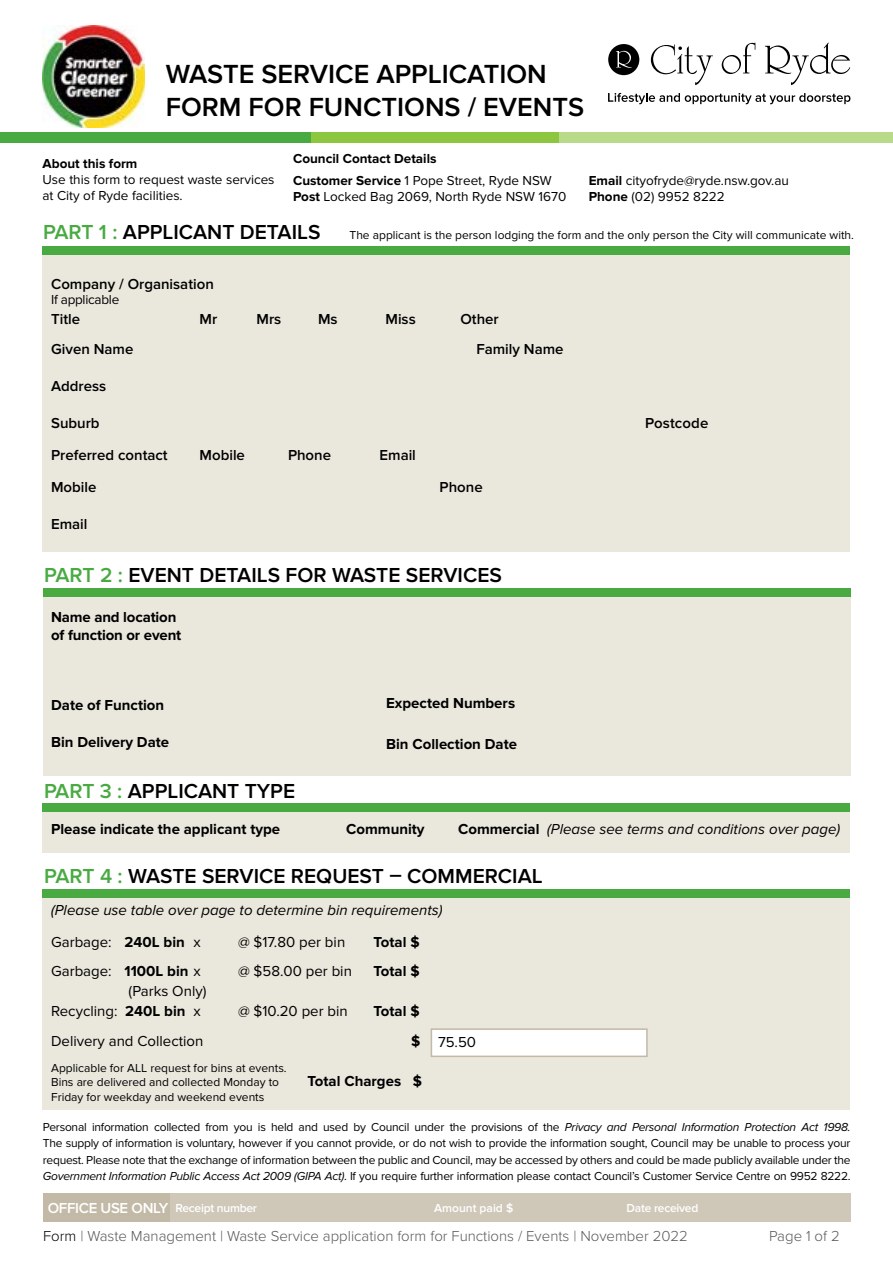
<style>
.page{position:relative;width:893px;height:1263px;background:#fff}
.page>*{position:absolute;margin:0;border:0;box-sizing:border-box;transform-origin:0 0}
.t1{font:600 27.15px/32.5px "Proxima Nova";color:#000}
.t2{font:600 21px "Proxima Nova";color:#000}
.t3{font:700 15px/18px "Proxima Nova";color:#000}
.t4{font:600 15px "Proxima Nova";color:#000}
.t5{font:15px "Proxima Nova";color:#000}
.t6{font:italic 15px "Proxima Nova";color:#000}
.t7{font:300 15px "Proxima Nova";color:#58595b}
.t8{font:600 15px "Proxima Nova";letter-spacing:-.02em;color:#fff}
.t9{font:13.5px/16.2px "Proxima Nova";color:#000}
.t10{font:700 13.5px "Proxima Nova";color:#000}
.t11{font:13.5px "Proxima Nova";letter-spacing:-.02em;color:#000}
.t12{font:12px/16.4px "Proxima Nova";color:#000}
.t13{font:600 12px "Proxima Nova";letter-spacing:-.02em;color:#fff}
.t14{font:600 12px "Proxima Nova";color:#fff}
.s1{color:#49aa42}
.s2{font-weight:700}
.s3{font-weight:700;font-style:normal}
.s4{font-style:italic}
.s5{font-size:12px}
.s6{color:#000}
</style>
<div class="page">
<div style="left:43px;top:248px;width:807px;height:304px;background:#eae7dd"></div>
<div style="left:43px;top:892px;width:807px;height:218px;background:#eae7dd"></div>
<div style="left:431px;top:1028px;width:217px;height:29px;background:#fff;border:2px solid #c2b9a7"></div>
<div style="left:43px;top:889px;width:807px;height:9px;background:#49aa42"></div>
<div style="left:43px;top:1192px;width:808px;height:29px;background:#cfc8b9"></div>
<div style="left:43px;top:1192px;width:127px;height:29px;background:#c2b9a7"></div>
<div style="left:0;top:133px;width:312px;height:10px;background:#49aa42"></div>
<div style="left:312px;top:133px;width:248px;height:10px;background:#8dc63f"></div>
<div style="left:560px;top:133px;width:333px;height:10px;background:#b9da89"></div>
<div style="left:43px;top:246px;width:807px;height:9px;background:#49aa42"></div>
<img style="left:43px;top:25px;width:102px;height:103px">
<div style="left:43px;top:588px;width:808px;height:188px;background:#eae7dd"></div>
<div style="left:43px;top:806px;width:807px;height:47px;background:#eae7dd"></div>
<div style="left:43px;top:588px;width:808px;height:9px;background:#49aa42"></div>
<div style="left:43px;top:804px;width:807px;height:8px;background:#49aa42"></div>
<svg style="left:608px;top:93px;width:242px;height:11px"></svg>
<svg style="left:608px;top:44px;width:31px;height:31px"></svg>
<svg style="left:651px;top:44px;width:62px;height:41px"></svg>
<svg style="left:722px;top:43px;width:33px;height:31px"></svg>
<svg style="left:765px;top:43px;width:85px;height:42px"></svg>
<h1 class="t1" style="left:166px;top:59px;width:420px">WASTE SERVICE APPLICATION<br>FORM FOR FUNCTIONS / EVENTS</h1>
<p class="t10" style="left:293px;top:151px;width:145px">Council Contact Details</p>
<p class="t10" style="left:43px;top:155px;width:96px">About this form</p>
<p class="t9" style="left:43px;top:172px;width:234px">Use this form to request waste services at City of Ryde facilities.</p>
<h2 class="t2" style="left:43px;top:220px;width:279px"><span class="s1">PART 1 :</span> APPLICANT DETAILS</h2>
<p class="t12" style="left:349px;top:227px;width:506px">The applicant is the person lodging the form and the only person the City will communicate with.</p>
<p class="t9" style="left:293px;top:173px;width:275px"><span class="s2">Customer Service</span> 1 Pope Street, Ryde NSW<br><span class="s2">Post</span> Locked Bag 2069, North Ryde NSW 1670</p>
<p class="t9" style="left:589px;top:173px;width:202px"><span class="s2">Email</span> cityofryde@ryde.nsw.gov.au<br><span class="s2">Phone</span> (02) 9952 8222</p>
<p class="t4" style="left:51px;top:275px;width:164px">Company / Organisation</p>
<p class="t11" style="left:51px;top:292px;width:70px">If applicable</p>
<p class="t4" style="left:51px;top:310px;width:31px">Title</p>
<p class="t4" style="left:200px;top:310px;width:19px">Mr</p>
<p class="t4" style="left:256px;top:310px;width:26px">Mrs</p>
<p class="t4" style="left:318px;top:310px;width:21px">Ms</p>
<p class="t4" style="left:385px;top:310px;width:32px">Miss</p>
<p class="t4" style="left:460px;top:310px;width:40px">Other</p>
<p class="t4" style="left:51px;top:340px;width:84px">Given Name</p>
<p class="t4" style="left:476px;top:340px;width:89px">Family Name</p>
<p class="t4" style="left:51px;top:378px;width:57px">Address</p>
<p class="t4" style="left:51px;top:415px;width:50px">Suburb</p>
<p class="t4" style="left:645px;top:415px;width:65px">Postcode</p>
<p class="t4" style="left:51px;top:446px;width:118px">Preferred contact</p>
<p class="t4" style="left:200px;top:446px;width:47px">Mobile</p>
<p class="t4" style="left:288px;top:446px;width:45px">Phone</p>
<p class="t4" style="left:379px;top:446px;width:38px">Email</p>
<p class="t4" style="left:51px;top:478px;width:47px">Mobile</p>
<p class="t4" style="left:440px;top:478px;width:45px">Phone</p>
<p class="t4" style="left:51px;top:515px;width:38px">Email</p>
<h2 class="t2" style="left:44px;top:563px;width:459px"><span class="s1">PART 2 :</span> EVENT DETAILS FOR WASTE SERVICES</h2>
<p class="t3" style="left:51px;top:608px;width:132px">Name and location of function or event</p>
<p class="t3" style="left:386px;top:695px;width:130px">Expected Numbers</p>
<p class="t3" style="left:51px;top:697px;width:115px">Date of Function</p>
<p class="t3" style="left:51px;top:733px;width:120px">Bin Delivery Date</p>
<p class="t3" style="left:386px;top:735px;width:132px">Bin Collection Date</p>
<h2 class="t2" style="left:44px;top:778px;width:253px"><span class="s1">PART 3 :</span> APPLICANT TYPE</h2>
<p class="t3" style="left:51px;top:820px;width:231px">Please indicate the applicant type</p>
<p class="t3" style="left:346px;top:820px;width:80px">Community</p>
<p class="t6" style="left:458px;top:820px;width:384px"><span class="s3">Commercial</span> (Please see terms and conditions over page)</p>
<h2 class="t2" style="left:44px;top:864px;width:500px"><span class="s1">PART 4 :</span> WASTE SERVICE REQUEST – COMMERCIAL</h2>
<p class="t6" style="left:51px;top:902px;width:393px">(Please use table over page to determine bin requirements)</p>
<p class="t5" style="left:51px;top:934px;width:151px">Garbage: <span class="s2">240L bin</span> x</p>
<p class="t5" style="left:238px;top:934px;width:109px">@ $17.80 per bin</p>
<p class="t3" style="left:374px;top:934px;width:47px">Total $</p>
<p class="t5" style="left:51px;top:962px;width:151px">Garbage: <span class="s2">1100L bin</span> x</p>
<p class="t5" style="left:238px;top:962px;width:115px">@ $58.00 per bin</p>
<p class="t3" style="left:374px;top:963px;width:47px">Total $</p>
<p class="t5" style="left:51px;top:1003px;width:151px">Recycling: <span class="s2">240L bin</span> x</p>
<p class="t5" style="left:238px;top:1003px;width:111px">@ $10.20 per bin</p>
<p class="t3" style="left:374px;top:1003px;width:47px">Total $</p>
<p class="t5" style="left:51px;top:1033px;width:154px">Delivery and Collection</p>
<p class="t3" style="left:411px;top:1033px;width:11px">$</p>
<p class="t3" style="left:308px;top:1073px;width:116px">Total Charges $</p>
<p class="t5" style="left:129px;top:983px;width:79px">(Parks Only)</p>
<p class="t12" style="left:51px;top:1061px;width:237px;line-height:14.4px">Applicable for ALL request for bins at events.<br>Bins are delivered and collected Monday to<br>Friday for weekday and weekend events</p>
<p class="t5" style="left:438px;top:1034px;width:40px">75.50</p>
<p class="t12" style="left:43px;top:1119px;width:809px;text-align:justify">Personal information collected from you is held and used by Council under the provisions of the <span class="s4">Privacy and Personal Information Protection Act 1998.<br></span>The supply of information is voluntary, however if you cannot provide, or do not wish to provide the information sought, Council may be unable to process your request. Please note that the exchange of information between the public and Council, may be accessed by others and could be made publicly available under the <span class="s4">Government Information Public Access Act 2009 (GIPA Act)</span>. If you require further information please contact Council’s Customer Service Centre on 9952 8222.</p>
<p class="t8" style="left:48px;top:1199px;width:211px">OFFICE USE ONLY <span class="s5">Receipt number</span></p>
<p class="t14" style="left:434px;top:1201px;width:81px">Amount paid $</p>
<p class="t13" style="left:627px;top:1201px;width:73px">Date received</p>
<p class="t7" style="left:43px;top:1227px;width:646px"><span class="s6">Form</span> | Waste Management | Waste Service application form for Functions / Events | November 2022</p>
<p class="t7" style="left:769px;top:1227px;width:72px">Page 1 of 2</p>
</div>
